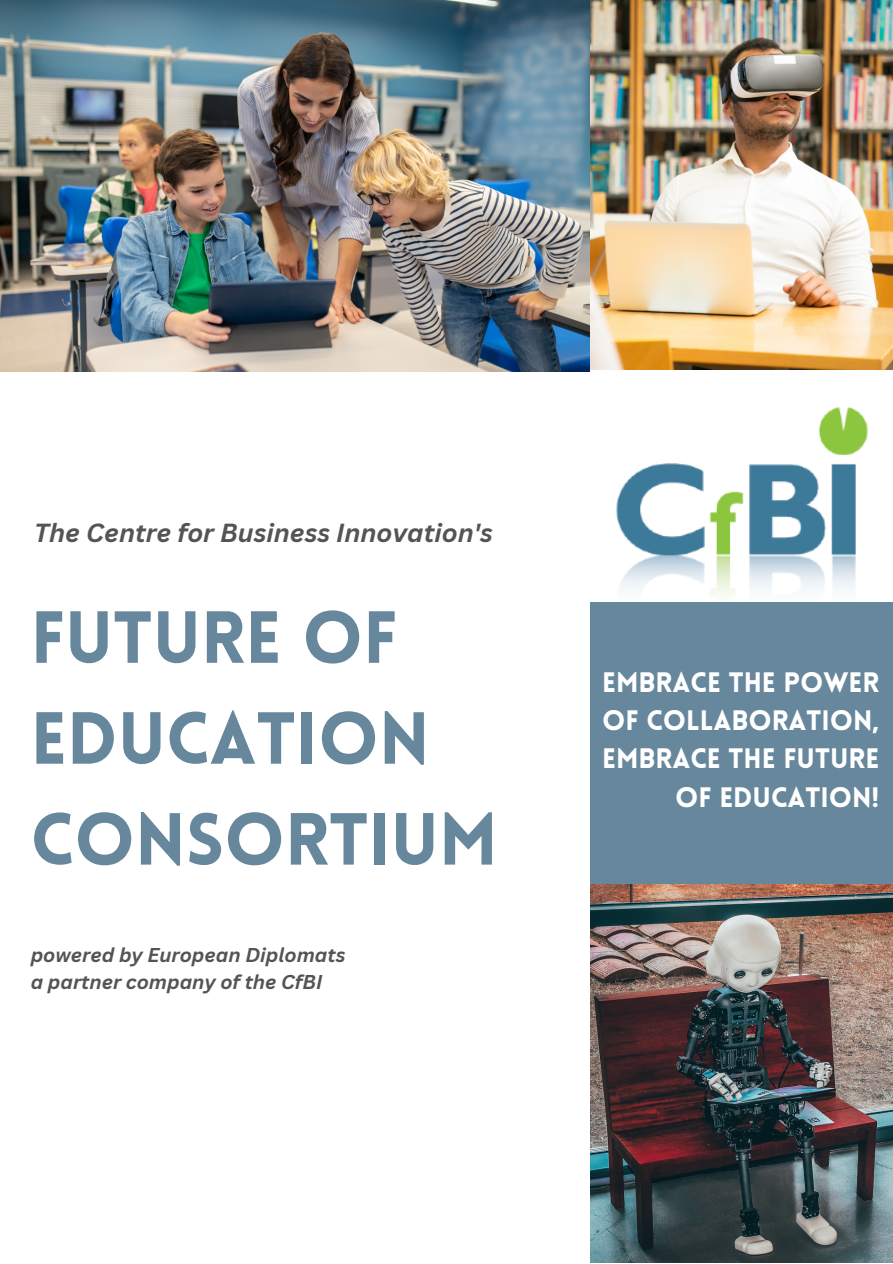
<style>
.page{position:relative;width:893px;height:1264px;background:#fff}
.page>*{position:absolute;margin:0;border:0;box-sizing:border-box;transform-origin:0 0}
.t1{font:900 72px/100.8px "Lovelo";color:#66879c}
.t2{font:900 27.45px/38.2px "Lovelo";color:#fff;text-align:right}
.t3{font:italic 700 25.5px "Canva Sans";color:#545454}
.t4{font:italic 700 19.5px "Canva Sans";color:#545454}
</style>
<div class="page">
<img style="left:0;top:0;width:892px;height:371px">
<div style="left:590px;top:371px;width:302px;height:891px;background:#66879c"></div>
<img style="left:590px;top:371px;width:302px;height:230px">
<img style="left:590px;top:884px;width:302px;height:378px">
<p class="t3" style="left:34px;top:515px;width:460px">The Centre for Business Innovation's</p>
<p class="t1" style="left:31px;top:594px;width:468px">FUTURE OF<br>EDUCATION<br>CONSORTIUM</p>
<p class="t4" style="left:31px;top:941px;width:316px">powered by European Diplomats</p>
<p class="t4" style="left:31px;top:968px;width:293px">a partner company of the CfBI</p>
<p class="t2" style="left:602px;top:665px;width:278px">EMBRACE THE POWER<br>OF COLLABORATION,<br>EMBRACE THE FUTURE<br>OF EDUCATION!</p>
</div>
